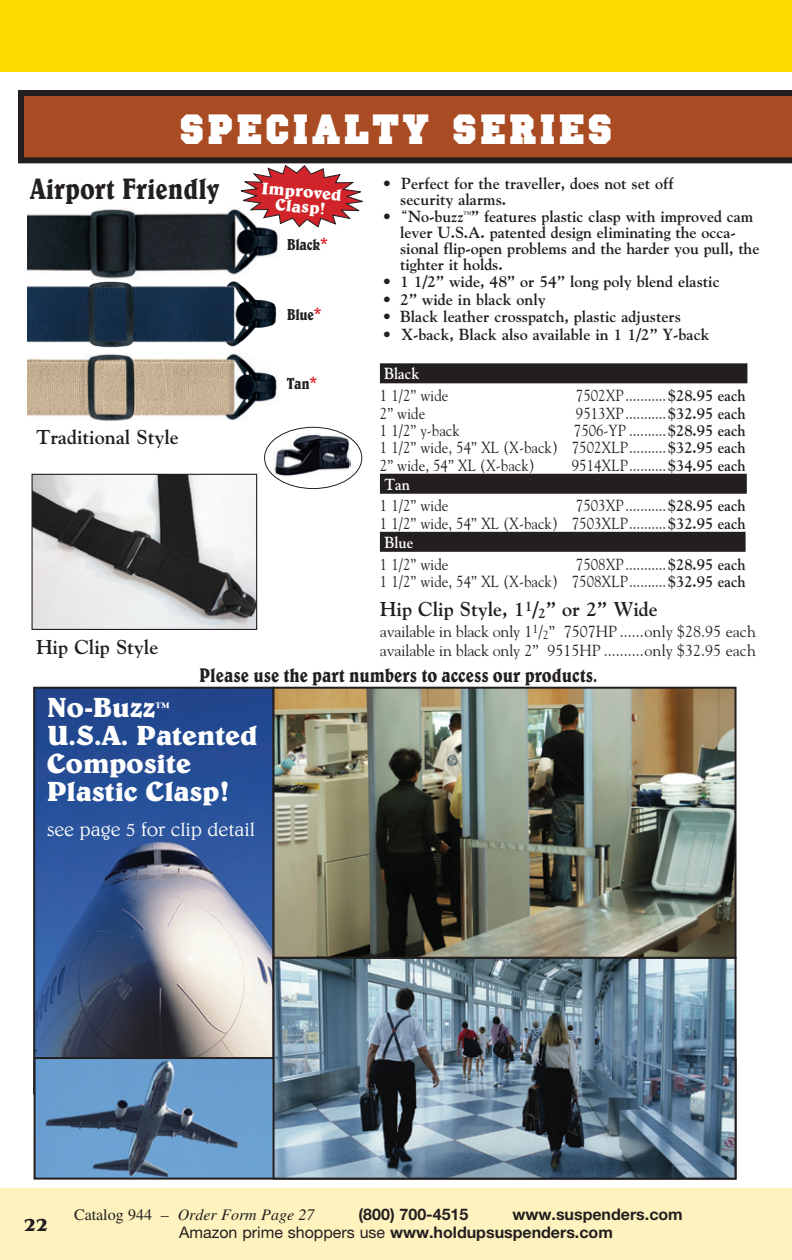
<style>
.page{position:relative;width:792px;height:1260px;background:#fff}
.page>*{position:absolute;margin:0;border:0;box-sizing:border-box;transform-origin:0 0}
.t1{font:44px "Ivy League Solid";letter-spacing:.075em;color:#fff}
.t2{font:condensed 30px "Belwe BT";color:#231f20}
.t3{font:700 28px/28px "Belwe";letter-spacing:-.005em;color:#fff}
.t4{font:700 20px "Goudy";color:#231f20}
.t5{font:condensed 20px "Belwe BT";color:#231f20}
.t6{font:300 20px "Belwe BT";letter-spacing:-.005em;color:#fff}
.t7{font:700 18px "Benguiat IT Cby BT";color:#231f20}
.t8{font:700 17px "Belwe BT";color:#fff}
.t9{font:16px "Goudy";color:#231f20;scale:.93 1}
.t10{font:700 16px/16px "Goudy";color:#231f20}
.t11{font:16px "Goudy";letter-spacing:-.02em;color:#231f20}
.t12{font:700 16px/18.2px "Helvetica Neue";color:#231f20}
.t13{font:italic 16px "Times";color:#231f20}
.t14{font:condensed 16px "Belwe BT";letter-spacing:-.02em;color:#231f20}
.t15{font:700 16px "Goudy";color:#fff;scale:.93 1}
.s1{font-family:"Cooper BT";font-weight:300}
.s2{font-size:18px;color:#d7171f}
.s3{font-weight:700}
.s4{font-style:normal}
.s5{font-weight:400}
</style>
<div class="page">
<div style="left:0;top:1188px;width:792px;height:72px;background:#fef3be"></div>
<div style="left:0;top:0;width:792px;height:72px;background:#ffdc01"></div>
<img style="left:36px;top:690px;width:236px;height:367px">
<div style="left:33px;top:687px;width:242px;height:407px;border:2px solid #231f20"></div>
<svg style="left:18px;top:90px;width:774px;height:73px;background:#924422"></svg>
<img style="left:28px;top:209px;width:251px;height:70px">
<img style="left:27px;top:281px;width:250px;height:73px">
<img style="left:27px;top:354px;width:270px;height:75px">
<img style="left:34px;top:476px;width:221px;height:152px">
<div style="left:32px;top:474px;width:225px;height:156px;border:1px solid #231f20"></div>
<img style="left:37px;top:1060px;width:236px;height:117px">
<div style="left:34px;top:1057px;width:703px;height:123px;border:2px solid #231f20"></div>
<img style="left:276px;top:690px;width:458px;height:487px">
<div style="left:273px;top:957px;width:464px;height:223px;border:2px solid #231f20"></div>
<div style="left:273px;top:687px;width:464px;height:272px;border:2px solid #231f20"></div>
<div style="left:285px;top:374px;width:48px;height:37px;background:#fff"></div>
<svg style="left:238px;top:164px;width:125px;height:64px"></svg>
<img style="left:273px;top:433px;width:78px;height:43px">
<div style="left:264px;top:427px;width:98px;height:62px;border:1px solid #231f20;border-radius:50%"></div>
<div style="left:380px;top:363px;width:367px;height:20px;background:#231f20"></div>
<div style="left:380px;top:474px;width:367px;height:20px;background:#231f20"></div>
<div style="left:380px;top:532px;width:366px;height:20px;background:#231f20"></div>
<p class="t1" style="left:180px;top:96px;width:434px">SPECIALTY SERIES</p>
<p class="t2" style="left:30px;top:170px;width:191px">Airport Friendly</p>
<p class="t10" style="left:400px;top:175px;width:275px;text-indent:-18px">• Perfect for the traveller, does not set off security alarms.</p>
<p class="t10" style="left:400px;top:208px;width:361px;text-indent:-18px">• <span class="s1">“</span>No-buzz<sup>™</sup>” features plastic clasp with improved cam lever U.S.A. patented design eliminating the occa&shy;sional flip-open problems and the harder you pull, the tighter it holds.</p>
<p class="t10" style="left:382px;top:274px;width:339px">• 1 1/2” wide, 48” or 54” long poly blend elastic</p>
<p class="t10" style="left:382px;top:291px;width:165px">• 2” wide in black only</p>
<p class="t10" style="left:382px;top:309px;width:300px">• Black leather crosspatch, plastic adjusters</p>
<p class="t10" style="left:382px;top:326px;width:329px">• X-back, Black also available in 1 1/2” Y-back</p>
<p class="t8" style="left:263px;top:177px;width:82px;rotate:5deg">Improved</p>
<p class="t8" style="left:276px;top:194px;width:52px;rotate:5deg">Clasp!</p>
<p class="t14" style="left:287px;top:234px;width:43px">Black<span class="s2">*</span></p>
<p class="t14" style="left:287px;top:305px;width:36px">Blue<span class="s2">*</span></p>
<p class="t4" style="left:36px;top:425px;width:144px">Traditional Style</p>
<p class="t4" style="left:36px;top:635px;width:124px">Hip Clip Style</p>
<p class="t15" style="left:384px;top:364px;width:40px">Black</p>
<p class="t9" style="left:380px;top:386px;width:75px">1 1/2” wide</p>
<p class="t9" style="left:576px;top:386px;width:184px">7502XP...........<span class="s3">$28.95 each</span></p>
<p class="t9" style="left:380px;top:403px;width:50px">2” wide</p>
<p class="t9" style="left:576px;top:403px;width:184px">9513XP...........<span class="s3">$32.95 each</span></p>
<p class="t9" style="left:380px;top:421px;width:88px">1 1/2” y-back</p>
<p class="t9" style="left:574px;top:421px;width:186px">7506-YP ..........<span class="s3">$28.95 each</span></p>
<p class="t9" style="left:380px;top:438px;width:395px">1 1/2” wide, 54” XL (X-back) 7502XLP..........<span class="s3">$32.95 each</span></p>
<p class="t9" style="left:380px;top:455px;width:168px">2” wide, 54” XL (X-back)</p>
<p class="t9" style="left:572px;top:455px;width:189px">9514XLP..........<span class="s3">$34.95 each</span></p>
<p class="t15" style="left:384px;top:475px;width:29px">Tan</p>
<p class="t9" style="left:380px;top:496px;width:75px">1 1/2” wide</p>
<p class="t9" style="left:576px;top:496px;width:184px">7503XP...........<span class="s3">$28.95 each</span></p>
<p class="t9" style="left:380px;top:513px;width:395px">1 1/2” wide, 54” XL (X-back) 7503XLP..........<span class="s3">$32.95 each</span></p>
<p class="t15" style="left:384px;top:533px;width:33px">Blue</p>
<p class="t9" style="left:380px;top:554px;width:75px">1 1/2” wide</p>
<p class="t9" style="left:576px;top:554px;width:184px">7508XP...........<span class="s3">$28.95 each</span></p>
<p class="t9" style="left:380px;top:572px;width:395px">1 1/2” wide, 54” XL (X-back) 7508XLP..........<span class="s3">$32.95 each</span></p>
<p class="t4" style="left:380px;top:597px;width:279px">Hip Clip Style, 1<sup>1</sup>/<sub>2</sub>” or 2” Wide</p>
<p class="t11" style="left:380px;top:621px;width:378px">available in black only 1<sup>1</sup>/<sub>2</sub>” 7507HP ......only $28.95 each</p>
<p class="t11" style="left:380px;top:641px;width:377px">available in black only 2” 9515HP ..........only $32.95 each</p>
<p class="t5" style="left:199px;top:663px;width:399px">Please use the part numbers to access our products.</p>
<p class="t14" style="left:287px;top:374px;width:32px">Tan<span class="s2">*</span></p>
<p class="t3" style="left:47px;top:694px;width:212px">No-Buzz<sup>™<br></sup>U.S.A. Patented<br>Composite<br>Plastic Clasp!</p>
<p class="t6" style="left:47px;top:817px;width:209px">see page 5 for clip detail</p>
<p class="t7" style="left:24px;top:1214px;width:25px">22</p>
<p class="t13" style="left:74px;top:1206px;width:242px"><span class="s4">Catalog 944 –</span> Order Form Page 27</p>
<p class="t12" style="left:359px;top:1205px;width:111px">(800) 700-4515</p>
<p class="t12" style="left:179px;top:1205px;width:505px;text-indent:333px">www.suspenders.com<br><span class="s5">Amazon prime shoppers use</span> www.holdupsuspenders.com</p>
</div>
